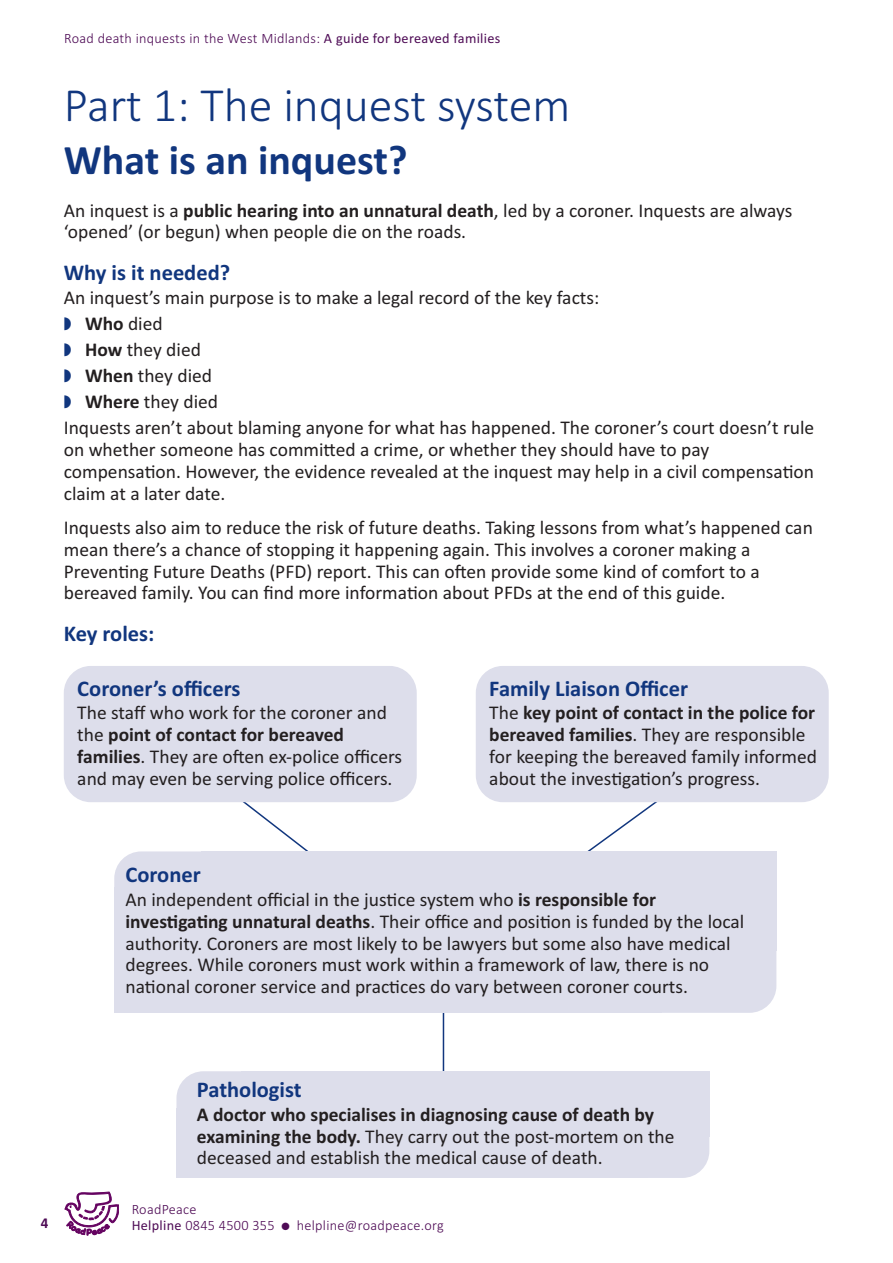
<style>
.page{position:relative;width:893px;height:1263px;background:#fff}
.page>*{position:absolute;margin:0;border:0;box-sizing:border-box;transform-origin:0 0}
.t1{font:300 48px "Calibri";color:#11367e}
.t2{font:700 42px "Calibri";color:#11367e}
.t3{font:700 22.5px "Calibri";color:#11367e}
.t4{font:19.5px/21.8px "Calibri";color:#231f20}
.t5{font:700 15px "Calibri";color:#4e0b55}
.t6{font:300 14.25px/15.8px "Calibri";letter-spacing:.02em;color:#4e0b55}
.s1{font-weight:400}
.s2{font-weight:700}
</style>
<div class="page">
<hr style="left:443px;top:957px;width:1px;height:169px;background:#11367e">
<svg style="left:476px;top:780px;width:182px;height:71px"></svg>
<svg style="left:65px;top:1192px;width:54px;height:43px"></svg>
<div style="left:64px;top:666px;width:353px;height:136px;background:#dddeeb;border-radius:27px"></div>
<div style="left:476px;top:666px;width:353px;height:136px;background:#dddeeb;border-radius:27px"></div>
<div style="left:176px;top:1071px;width:533px;height:107px;background:#dddeeb;border-radius:27px"></div>
<div style="left:241px;top:1071px;width:468px;height:65px;background:#dddeeb"></div>
<div style="left:176px;top:1109px;width:472px;height:69px;background:#dddeeb"></div>
<div style="left:114px;top:851px;width:662px;height:162px;background:#dddeeb;border-radius:27px"></div>
<div style="left:201px;top:851px;width:575px;height:100px;background:#dddeeb"></div>
<div style="left:114px;top:887px;width:548px;height:126px;background:#dddeeb"></div>
<p class="t6" style="left:64px;top:30px;width:437px">Road death inquests in the West Midlands: <span class="s1">A guide for bereaved families</span></p>
<h1 class="t1" style="left:64px;top:76px;width:508px">Part 1: The inquest system</h1>
<h2 class="t2" style="left:64px;top:135px;width:345px">What is an inquest?</h2>
<p class="t4" style="left:64px;top:199px;width:730px">An inquest is a <span class="s2">public hearing into an unnatural death</span>, led by a coroner. Inquests are always ‘opened’ (or begun) when people die on the roads.</p>
<p class="t3" style="left:64px;top:259px;width:168px">Why is it needed?</p>
<p class="t4" style="left:64px;top:287px;width:537px">An inquest’s main purpose is to make a legal record of the key facts:</p>
<p class="t4" style="left:85px;top:313px;width:79px"><span class="s2">Who</span> died</p>
<p class="t4" style="left:85px;top:339px;width:117px"><span class="s2">How</span> they died</p>
<p class="t4" style="left:85px;top:365px;width:129px"><span class="s2">When</span> they died</p>
<p class="t4" style="left:85px;top:391px;width:135px"><span class="s2">Where</span> they died</p>
<p class="t4" style="left:64px;top:417px;width:752px">Inquests aren’t about blaming anyone for what has happened. The coroner’s court doesn’t rule</p>
<p class="t4" style="left:64px;top:438px;width:752px">on whether someone has committed a crime, or whether they should have to pay compensation. However, the evidence revealed at the inquest may help in a civil compensation claim at a later date.</p>
<p class="t4" style="left:64px;top:516px;width:751px">Inquests also aim to reduce the risk of future deaths. Taking lessons from what’s happened can mean there’s a chance of stopping it happening again. This involves a coroner making a Preventing Future Deaths (PFD) report. This can often provide some kind of comfort to a bereaved family. You can find more information about PFDs at the end of this guide.</p>
<p class="t3" style="left:64px;top:620px;width:92px">Key roles:</p>
<p class="t3" style="left:77px;top:675px;width:165px">Coroner’s officers</p>
<p class="t4" style="left:77px;top:702px;width:326px">The staff who work for the coroner and the <span class="s2">point of contact for bereaved families</span>. They are often ex-police officers and may even be serving police officers.</p>
<p class="t3" style="left:489px;top:675px;width:200px">Family Liaison Officer</p>
<p class="t4" style="left:489px;top:702px;width:329px">The <span class="s2">key point of contact in the police for bereaved families</span>. They are responsible for keeping the bereaved family informed about the investigation’s progress.</p>
<p class="t3" style="left:125px;top:861px;width:77px">Coroner</p>
<p class="t4" style="left:125px;top:888px;width:620px">An independent official in the justice system who <span class="s2">is responsible for investigating unnatural deaths</span>. Their office and position is funded by the local authority. Coroners are most likely to be lawyers but some also have medical degrees. While coroners must work within a framework of law, there is no national coroner service and practices do vary between coroner courts.</p>
<p class="t5" style="left:41px;top:1214px;width:9px">4</p>
<p class="t3" style="left:197px;top:1076px;width:106px">Pathologist</p>
<p class="t4" style="left:197px;top:1103px;width:479px"><span class="s2">A doctor who specialises in diagnosing cause of death by examining the body.</span> They carry out the post-mortem on the deceased and establish the medical cause of death.</p>
<p class="t6" style="left:132px;top:1201px;width:314px">RoadPeace<br><span class="s1">Helpline</span> 0845 4500 355 ● helpline@roadpeace.org</p>
</div>
